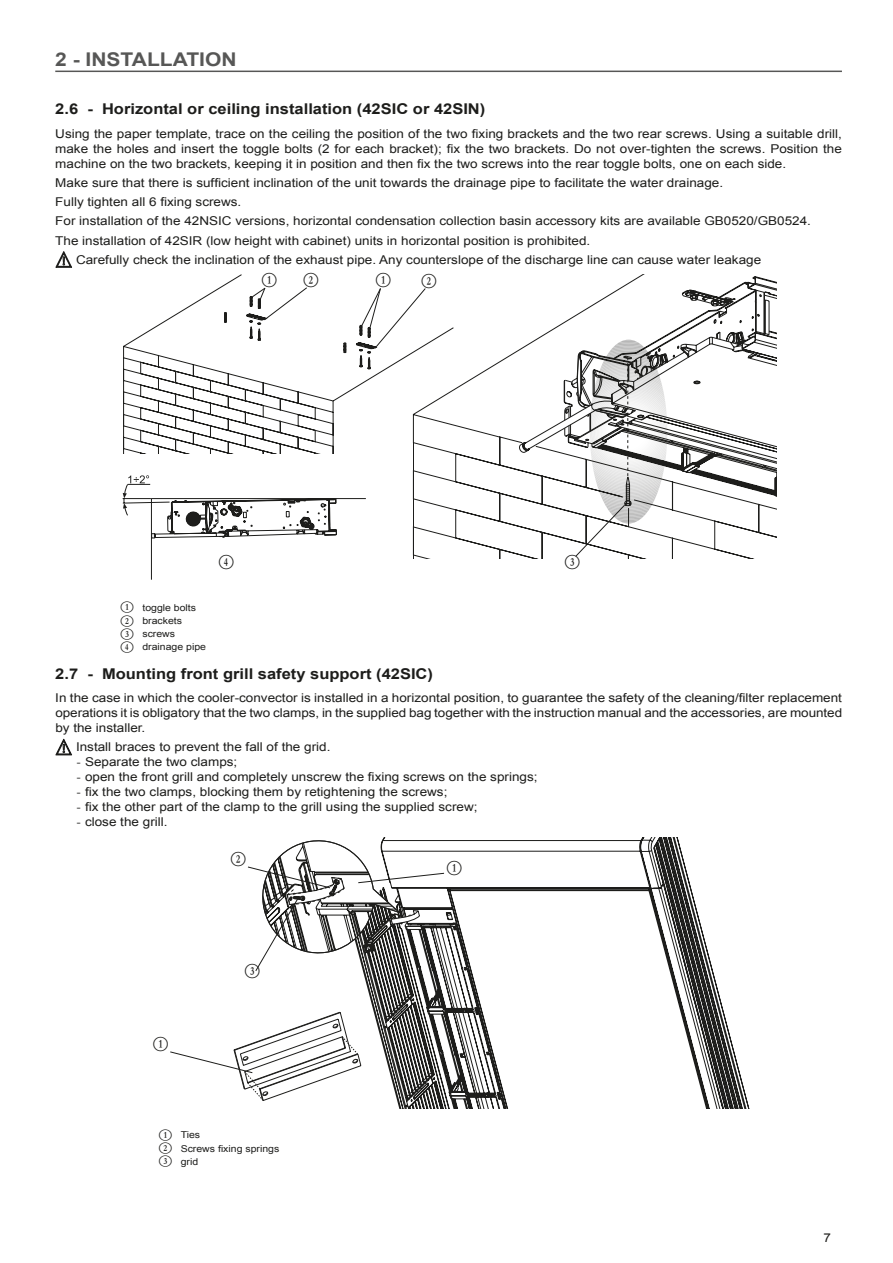
<style>
.page{position:relative;width:893px;height:1263px;background:#fff}
.page>*{position:absolute;margin:0;border:0;box-sizing:border-box;transform-origin:0 0}
.t1{font:700 18.9px "Arial";color:#575756;scale:1.11 1}
.t2{font:700 14.85px "Arial";color:#1d1d1b;scale:1.11 1}
.t3{font:12.15px/15px "Arial";color:#1d1d1b;text-align:justify;scale:1.11 1}
.t4{font:12px "Numberpile Reversed";color:#1d1d1b}
.t5{font:9.45px/13px "Arial";color:#1d1d1b;scale:1.11 1}
.s1{font-family:"Numberpile Reversed"}
.s2{font-family:"Times Ten LT"}
</style>
<div class="page">
<hr style="left:55px;top:71px;width:787px;height:1px;background:#575756">
<svg style="left:55px;top:251px;width:17px;height:17px"></svg>
<svg style="left:123px;top:274px;width:308px;height:285px"></svg>
<svg style="left:413px;top:275px;width:364px;height:283px"></svg>
<div style="left:120px;top:454px;width:222px;height:110px;background:#fff"></div>
<svg style="left:122px;top:475px;width:244px;height:105px"></svg>
<svg style="left:251px;top:287px;width:56px;height:33px"></svg>
<svg style="left:361px;top:288px;width:65px;height:61px"></svg>
<svg style="left:564px;top:282px;width:200px;height:275px"></svg>
<svg style="left:55px;top:739px;width:17px;height:16px"></svg>
<svg style="left:339px;top:837px;width:411px;height:272px"></svg>
<svg style="left:170px;top:1012px;width:188px;height:89px"></svg>
<svg style="left:248px;top:837px;width:197px;height:134px"></svg>
<h1 class="t1" style="left:55px;top:47px;width:165px">2 - INSTALLATION</h1>
<p class="t2" style="left:55px;top:99px;width:389px">2.6 - Horizontal or ceiling installation (42SIC or 42SIN)</p>
<p class="t3" style="left:55px;top:126px;width:710px">Using the paper template, trace on the ceiling the position of the two fixing brackets and the two rear screws. Using a suitable drill, make the holes and insert the toggle bolts (2 for each bracket); fix the two brackets. Do not over-tighten the screws. Position the machine on the two brackets, keeping it in position and then fix the two screws into the rear toggle bolts, one on each side.</p>
<p class="t3" style="left:55px;top:175px;width:603px">Make sure that there is sufficient inclination of the unit towards the drainage pipe to facilitate the water drainage.</p>
<p class="t3" style="left:55px;top:194px;width:169px">Fully tighten all 6 fixing screws.</p>
<p class="t3" style="left:55px;top:214px;width:682px">For installation of the 42NSIC versions, horizontal condensation collection basin accessory kits are available GB0520/GB0524.</p>
<p class="t3" style="left:55px;top:233px;width:483px">The installation of 42SIR (low height with cabinet) units in horizontal position is prohibited.</p>
<p class="t3" style="left:76px;top:252px;width:619px">Carefully check the inclination of the exhaust pipe. Any counterslope of the discharge line can cause water leakage</p>
<p class="t4" style="left:263px;top:273px;width:15px">B</p>
<p class="t4" style="left:304px;top:273px;width:15px">C</p>
<p class="t4" style="left:376px;top:273px;width:15px">B</p>
<p class="t4" style="left:422px;top:273px;width:15px">C</p>
<p class="t4" style="left:220px;top:555px;width:15px">E</p>
<p class="t4" style="left:566px;top:555px;width:15px">D</p>
<p class="t5" style="left:121px;top:601px;width:78px"><span class="s1">B</span> toggle bolts<br><span class="s1">C</span> brackets<br><span class="s1">D</span> screws<br><span class="s1">E</span> drainage pipe</p>
<p class="t2" style="left:55px;top:663px;width:342px">2.7 - Mounting front grill safety support (42SIC)</p>
<p class="t3" style="left:55px;top:690px;width:710px">In the case in which the cooler-convector is installed in a horizontal position, to guarantee the safety of the cleaning/filter replacement operations it is obligatory that the two clamps, in the supplied bag together with the instruction manual and the accessories, are mounted by the installer.</p>
<p class="t3" style="left:76px;top:740px;width:231px">Install braces to prevent the fall of the grid.</p>
<p class="t3" style="left:77px;top:755px;width:146px"><span class="s2">-</span> Separate the two clamps;</p>
<p class="t3" style="left:77px;top:770px;width:417px"><span class="s2">-</span> open the front grill and completely unscrew the fixing screws on the springs;</p>
<p class="t3" style="left:77px;top:785px;width:336px"><span class="s2">-</span> fix the two clamps, blocking them by retightening the screws;</p>
<p class="t3" style="left:77px;top:800px;width:363px"><span class="s2">-</span> fix the other part of the clamp to the grill using the supplied screw;</p>
<p class="t3" style="left:77px;top:815px;width:84px"><span class="s2">-</span> close the grill.</p>
<p class="t4" style="left:447px;top:861px;width:15px">B</p>
<p class="t4" style="left:232px;top:852px;width:15px">C</p>
<p class="t4" style="left:154px;top:1037px;width:15px">B</p>
<p class="t4" style="left:246px;top:963px;width:15px">D</p>
<p class="t5" style="left:159px;top:1128px;width:109px"><span class="s1">B</span> Ties<br><span class="s1">C</span> Screws fixing springs<br><span class="s1">D</span> grid</p>
<p class="t3" style="left:823px;top:1231px;width:8px">7</p>
</div>
